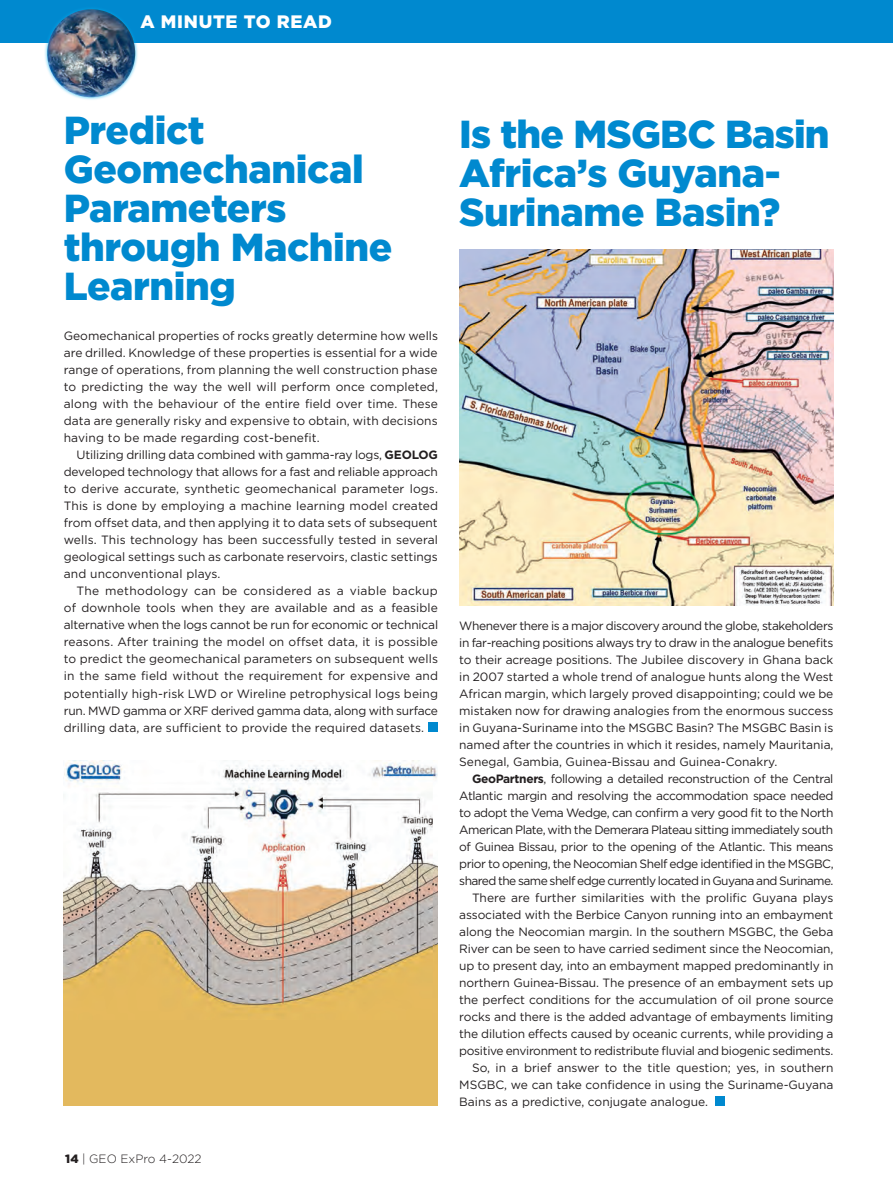
<style>
.page{position:relative;width:893px;height:1191px;background:#fff}
.page>*{position:absolute;margin:0;border:0;box-sizing:border-box;transform-origin:0 0}
.ExPro_header{font:900 39px/39px "Gotham Pro";letter-spacing:-.01em;color:#0089cf}
.t1{font:900 18px "Gotham Pro";letter-spacing:.04em;color:#fff}
.ExPro_base{font:12px/17px "Gotham Pro";letter-spacing:-.005em;color:#231f20;text-align:justify}
.ExPro_base_noindent{font:12px/17px "Gotham Pro";color:#231f20;text-align:justify}
.t2{font:300 12px "Gotham Pro";color:#231f20}
.s1{font-weight:700}
.s2{font-weight:900}
</style>
<div class="page">
<div style="left:0;top:0;width:893px;height:43px;background:#0089cf"></div>
<div style="left:715px;top:1096px;width:10px;height:10px;background:#0089cf"></div>
<div style="left:428px;top:722px;width:10px;height:9px;background:#0089cf"></div>
<div style="left:44px;top:6px;width:94px;height:94px;background:#00aeef;opacity:.75"></div>
<img style="left:47px;top:9px;width:88px;height:88px;border-radius:44px">
<img style="left:64px;top:760px;width:374px;height:260px">
<img style="left:459px;top:249px;width:374px;height:357px">
<div style="left:64px;top:1020px;width:374px;height:86px;background:#e3b95e"></div>
<h2 class="t1" style="left:64px;top:11px;width:227px">GEOTHER AL ENERGY</h2>
<p class="t1" style="left:140px;top:11px;width:193px">A MINUTE TO READ</p>
<p class="ExPro_header" style="left:64px;top:110px;width:330px">Predict<br>Geomechanical<br>Parameters through Machine<br>Learning</p>
<p class="ExPro_base_noindent" style="left:64px;top:327px;width:376px">Geomechanical properties of rocks greatly determine how wells are drilled. Knowledge of these properties is essential for a wide range of operations, from planning the well construction phase to predicting the way the well will perform once completed, along with the behaviour of the entire field over time. These data are generally risky and expensive to obtain, with decisions having to be made regarding cost-benefit.</p>
<p class="ExPro_base" style="left:64px;top:446px;width:376px;text-indent:13px">Utilizing drilling data combined with gamma-ray logs, <span class="s1">GEOLOG </span>developed technology that allows for a fast and reliable approach to derive accurate, synthetic geomechanical parameter logs.<br>This is done by employing a machine learning model created from offset data, and then applying it to data sets of subsequent wells. This technology has been successfully tested in several geological settings such as carbonate reservoirs, clastic settings and unconventional plays.</p>
<p class="ExPro_base" style="left:64px;top:582px;width:376px;text-indent:13px">The methodology can be considered as a viable backup of downhole tools when they are available and as a feasible alternative when the logs cannot be run for economic or technical reasons. After training the model on offset data, it is possible to predict the geomechanical parameters on subsequent wells in the same field without the requirement for expensive and potentially high-risk LWD or Wireline petrophysical logs being run. MWD gamma or XRF derived gamma data, along with surface drilling data, are sufficient to provide the required datasets.</p>
<p class="t2" style="left:65px;top:1152px;width:138px"><span class="s2">14</span> | GEO ExPro 4-2022</p>
<p class="ExPro_header" style="left:459px;top:114px;width:372px">Is the MSGBC Basin<br>Africa’s Guyana-<br>Suriname Basin?</p>
<p class="ExPro_base_noindent" style="left:459px;top:617px;width:376px">Whenever there is a major discovery around the globe, stakeholders in far-reaching positions always try to draw in the analogue benefits to their acreage positions. The Jubilee discovery in Ghana back in 2007 started a whole trend of analogue hunts along the West African margin, which largely proved disappointing; could we be mistaken now for drawing analogies from the enormous success in Guyana-Suriname into the MSGBC Basin? The MSGBC Basin is named after the countries in which it resides, namely Mauritania, Senegal, Gambia, Guinea-Bissau and Guinea-Conakry.</p>
<p class="ExPro_base" style="left:459px;top:770px;width:376px;text-indent:13px"><span class="s1">GeoPartners</span>, following a detailed reconstruction of the Central Atlantic margin and resolving the accommodation space needed to adopt the Vema Wedge, can confirm a very good fit to the North American Plate, with the Demerara Plateau sitting immediately south of Guinea Bissau, prior to the opening of the Atlantic. This means prior to opening, the Neocomian Shelf edge identified in the MSGBC, shared the same shelf edge currently located in Guyana and Suriname.</p>
<p class="ExPro_base" style="left:459px;top:889px;width:376px;text-indent:13px">There are further similarities with the prolific Guyana plays associated with the Berbice Canyon running into an embayment along the Neocomian margin. In the southern MSGBC, the Geba River can be seen to have carried sediment since the Neocomian, up to present day, into an embayment mapped predominantly in northern Guinea-Bissau. The presence of an embayment sets up the perfect conditions for the accumulation of oil prone source rocks and there is the added advantage of embayments limiting the dilution effects caused by oceanic currents, while providing a positive environment to redistribute fluvial and biogenic sediments.</p>
<p class="ExPro_base" style="left:459px;top:1059px;width:376px;text-indent:13px">So, in a brief answer to the title question; yes, in southern MSGBC, we can take confidence in using the Suriname-Guyana Bains as a predictive, conjugate analogue.</p>
</div>
